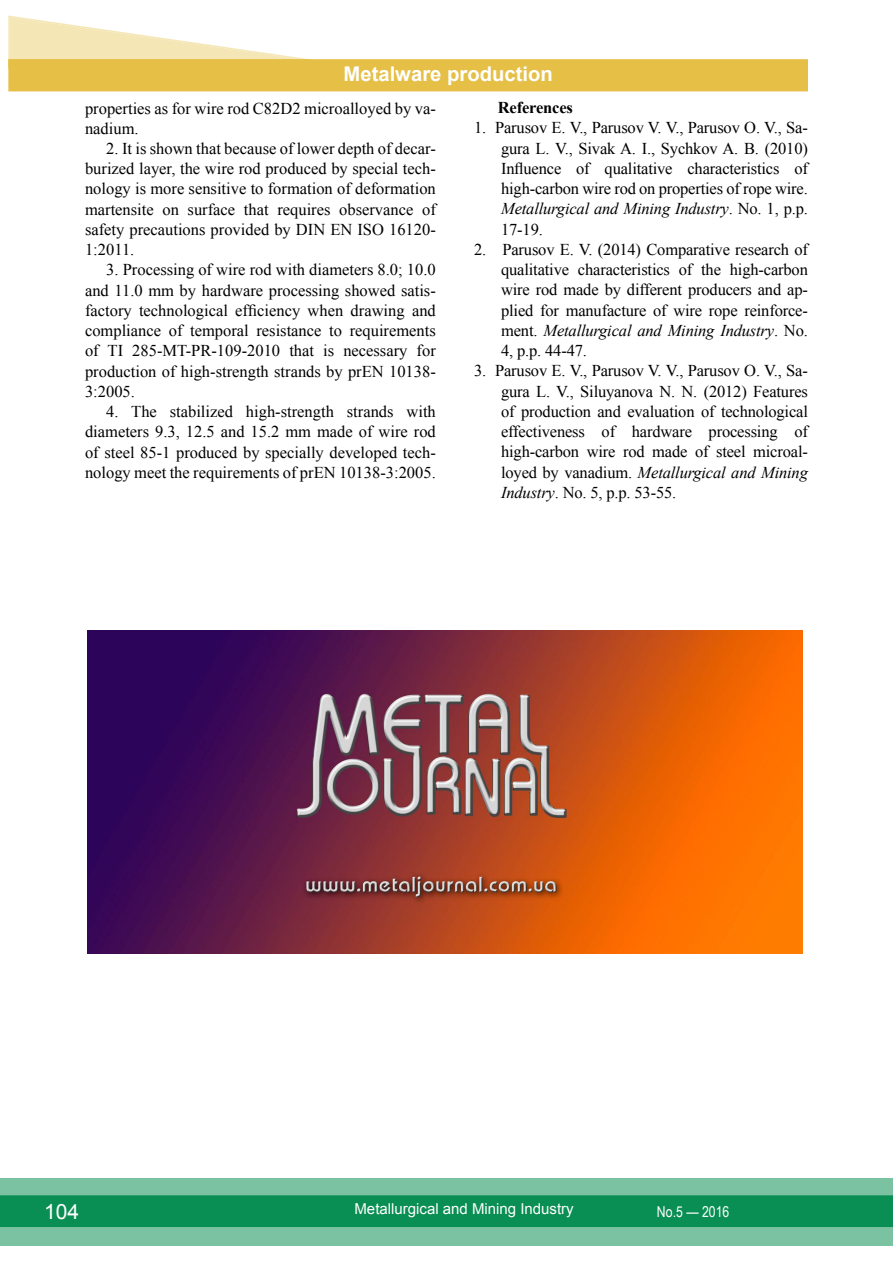
<style>
.page{position:relative;width:893px;height:1263px;background:#fff}
.page>*{position:absolute;margin:0;border:0;box-sizing:border-box;transform-origin:0 0}
.t1{font:21px "Arial";color:#fff}
.t2{font:700 20.25px "Arial";color:#fff}
.t3{font:16.5px/20.2px "Times New Roman";color:#000;text-align:justify}
.t4{font:700 16.5px "Times New Roman";letter-spacing:-.01em;color:#000}
.t5{font:15px "Arial";color:#fff}
.t6{font:15px "Arial Narrow";color:#fff}
.s1{font-style:italic}
</style>
<div class="page">
<div style="left:0;top:1178px;width:893px;height:68px;background:#7ac2a2"></div>
<div style="left:0;top:1195px;width:893px;height:32px;background:#098e53;border:2px solid #098e53"></div>
<svg style="left:8px;top:16px;width:800px;height:75px"></svg>
<img style="left:88px;top:630px;width:714px;height:323px">
<p class="t2" style="left:344px;top:60px;width:211px">Metalware production</p>
<p class="t3" style="left:85px;top:98px;width:352px">properties as for wire rod С82D2 microalloyed by va&shy;nadium.</p>
<p class="t3" style="left:85px;top:138px;width:352px;text-indent:21px">2. It is shown that because of lower depth of decar&shy;burized layer, the wire rod produced by special tech&shy;nology is more sensitive to formation of deformation martensite on surface that requires observance of safety precautions provided by DIN EN ISO 16120- 1:2011.</p>
<p class="t3" style="left:85px;top:260px;width:352px;text-indent:21px">3. Processing of wire rod with diameters 8.0; 10.0 and 11.0 mm by hardware processing showed satis&shy;factory technological efficiency when drawing and compliance of temporal resistance to requirements of TI 285-MT-PR-109-2010 that is necessary for production of high-strength strands by prEN 10138- 3:2005.</p>
<p class="t3" style="left:85px;top:401px;width:352px;text-indent:21px">4. The stabilized high-strength strands with diameters 9.3, 12.5 and 15.2 mm made of wire rod of steel 85-1 produced by specially developed tech&shy;nology meet the requirements of prEN 10138-3:2005.</p>
<p class="t4" style="left:498px;top:96px;width:77px">References</p>
<p class="t3" style="left:501px;top:117px;width:308px;text-indent:-27px">1. Parusov E. V., Parusov V. V., Parusov O. V., Sa&shy;gura L. V., Sivak A. I., Sychkov A. B. (2010)<br>Influence of qualitative characteristics of high-carbon wire rod on properties of rope wire.<br><span class="s1">Metallurgical and Mining Industry</span>. No. 1, p.p.<br>17-19.</p>
<p class="t3" style="left:501px;top:239px;width:308px;text-indent:-27px">2. Parusov E. V. (2014) Comparative research of qualitative characteristics of the high-carbon wire rod made by different producers and ap&shy;plied for manufacture of wire rope reinforce&shy;ment. <span class="s1">Metallurgical and Mining Industry</span>. No.<br>4, p.p. 44-47.</p>
<p class="t3" style="left:501px;top:360px;width:308px;text-indent:-27px">3. Parusov E. V., Parusov V. V., Parusov O. V., Sa&shy;gura L. V., Siluyanova N. N. (2012) Features of production and evaluation of technological effectiveness of hardware processing of high-carbon wire rod made of steel microal&shy;loyed by vanadium. <span class="s1">Metallurgical and Mining Industry</span>. No. 5, p.p. 53-55.</p>
<p class="t1" style="left:44px;top:1197px;width:37px">104</p>
<p class="t5" style="left:354px;top:1199px;width:221px">Metallurgical and Mining Industry</p>
<p class="t6" style="left:657px;top:1201px;width:74px">No.5 — 2016</p>
</div>
